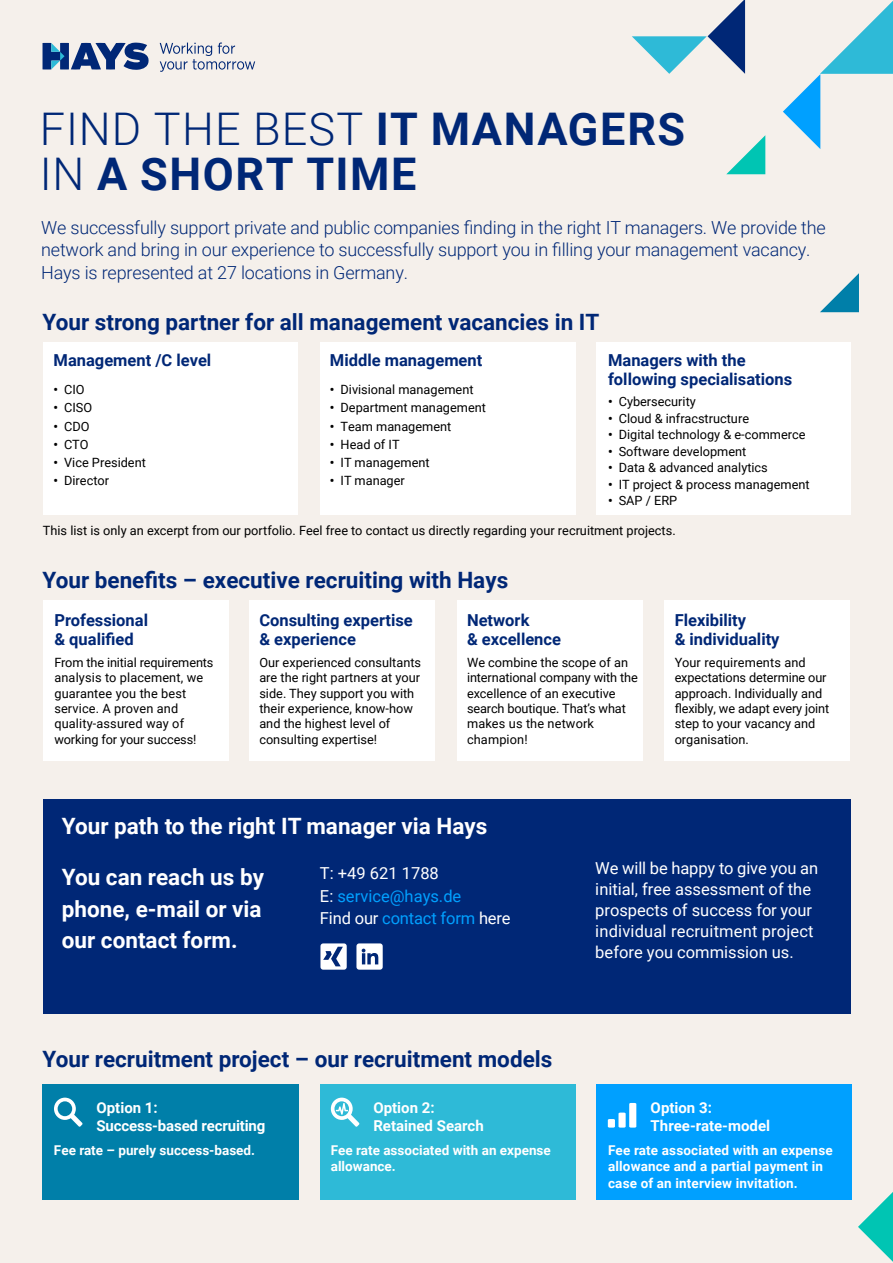
<style>
.page{position:relative;width:893px;height:1263px;background:#f5f0eb}
.page>*{position:absolute;margin:0;border:0;box-sizing:border-box;transform-origin:0 0}
.Main_title_medium_Ha{font:700 45px/45px "Roboto";letter-spacing:.035em;color:#002776}
.Bodycopy{font:700 22.5px "Roboto";color:#002776}
.Bodycopy-2{font:700 22.5px/31.5px "Roboto";color:#fff;text-align:justify}
.Bodycopy_White{font:300 18px/22.5px "Roboto";letter-spacing:-.01em;color:#002776}
.t1{font:700 16.5px/19.5px "Roboto";color:#002776}
.t2{font:16.5px/21px "Roboto";color:#fff}
.t3{font:16.5px "Roboto";color:#00a0ff}
.t4{font:700 15px/18px "Roboto";color:#fff}
.Bodycopy_8pt{font:700 13.5px/16.2px "Roboto";letter-spacing:.01em;color:#fff}
.Bodycopy_8pt-2{font:12.75px/15.3px "Roboto";color:#000}
.s1{font-weight:300}
.s2{font-weight:700}
.s3{color:#fff}
.s4{color:#00a0ff}
</style>
<div class="page">
<div style="left:43px;top:799px;width:807px;height:215px;background:#002776"></div>
<svg style="left:160px;top:43px;width:95px;height:29px"></svg>
<svg style="left:43px;top:43px;width:106px;height:27px"></svg>
<div style="left:596px;top:342px;width:255px;height:172px;background:#fff"></div>
<div style="left:320px;top:342px;width:255px;height:172px;background:#fff"></div>
<div style="left:43px;top:342px;width:255px;height:172px;background:#fff"></div>
<div style="left:320px;top:1084px;width:255px;height:115px;background:#2ebad7"></div>
<svg style="left:331px;top:1097px;width:28px;height:30px"></svg>
<div style="left:42px;top:1084px;width:257px;height:115px;background:#007fa9"></div>
<svg style="left:54px;top:1097px;width:29px;height:30px"></svg>
<div style="left:596px;top:1084px;width:255px;height:115px;background:#00a0ff"></div>
<svg style="left:608px;top:1103px;width:28px;height:24px"></svg>
<svg style="left:858px;top:1192px;width:35px;height:70px"></svg>
<svg style="left:783px;top:1px;width:110px;height:148px"></svg>
<svg style="left:632px;top:0;width:113px;height:74px"></svg>
<svg style="left:726px;top:135px;width:39px;height:39px"></svg>
<svg style="left:820px;top:273px;width:39px;height:39px"></svg>
<div style="left:43px;top:600px;width:186px;height:160px;background:#fff"></div>
<div style="left:249px;top:600px;width:186px;height:160px;background:#fff"></div>
<div style="left:457px;top:600px;width:186px;height:160px;background:#fff"></div>
<div style="left:664px;top:600px;width:186px;height:160px;background:#fff"></div>
<svg style="left:320px;top:943px;width:27px;height:27px"></svg>
<svg style="left:356px;top:943px;width:27px;height:27px"></svg>
<p class="Main_title_medium_Ha" style="left:40px;top:104px;width:647px"><span class="s1">FIND THE BEST</span> IT MANAGERS<br><span class="s1">IN</span> A SHORT TIME</p>
<p class="Bodycopy_White" style="left:41px;top:215px;width:786px">We successfully support private and public companies finding in the right IT managers. We provide the network and bring in our experience to successfully support you in filling your management vacancy.<br>Hays is represented at 27 locations in Germany.</p>
<p class="Bodycopy" style="left:43px;top:306px;width:558px">Your strong partner for all management vacancies in IT</p>
<p class="t1" style="left:54px;top:350px;width:159px">Management /C level</p>
<p class="t1" style="left:330px;top:350px;width:154px">Middle management</p>
<p class="Bodycopy_8pt-2" style="left:54px;top:382px;width:33px"><span class="s2">•</span> CIO</p>
<p class="Bodycopy_8pt-2" style="left:54px;top:400px;width:40px"><span class="s2">•</span> CISO</p>
<p class="Bodycopy_8pt-2" style="left:54px;top:418px;width:38px"><span class="s2">•</span> CDO</p>
<p class="Bodycopy_8pt-2" style="left:54px;top:436px;width:36px"><span class="s2">•</span> CTO</p>
<p class="Bodycopy_8pt-2" style="left:54px;top:454px;width:94px"><span class="s2">•</span> Vice President</p>
<p class="Bodycopy_8pt-2" style="left:54px;top:472px;width:57px"><span class="s2">•</span> Director</p>
<p class="Bodycopy_8pt-2" style="left:330px;top:382px;width:145px"><span class="s2">•</span> Divisional management</p>
<p class="Bodycopy_8pt-2" style="left:330px;top:400px;width:158px"><span class="s2">•</span> Department management</p>
<p class="Bodycopy_8pt-2" style="left:330px;top:418px;width:123px"><span class="s2">•</span> Team management</p>
<p class="Bodycopy_8pt-2" style="left:330px;top:436px;width:71px"><span class="s2">•</span> Head of IT</p>
<p class="Bodycopy_8pt-2" style="left:330px;top:454px;width:101px"><span class="s2">•</span> IT management</p>
<p class="Bodycopy_8pt-2" style="left:330px;top:472px;width:76px"><span class="s2">•</span> IT manager</p>
<p class="t1" style="left:608px;top:350px;width:186px;line-height:18.8px">Managers with the following specialisations</p>
<p class="Bodycopy_8pt-2" style="left:608px;top:394px;width:89px"><span class="s2">•</span> Cybersecurity</p>
<p class="Bodycopy_8pt-2" style="left:608px;top:410px;width:142px"><span class="s2">•</span> Cloud &amp; infracstructure</p>
<p class="Bodycopy_8pt-2" style="left:608px;top:427px;width:199px"><span class="s2">•</span> Digital technology &amp; e-commerce</p>
<p class="Bodycopy_8pt-2" style="left:608px;top:443px;width:140px"><span class="s2">•</span> Software development</p>
<p class="Bodycopy_8pt-2" style="left:608px;top:460px;width:161px"><span class="s2">•</span> Data &amp; advanced analytics</p>
<p class="Bodycopy_8pt-2" style="left:608px;top:476px;width:203px"><span class="s2">•</span> IT project &amp; process management</p>
<p class="Bodycopy_8pt-2" style="left:608px;top:493px;width:71px"><span class="s2">•</span> SAP / ERP</p>
<p class="Bodycopy_8pt-2" style="left:43px;top:522px;width:634px">This list is only an excerpt from our portfolio. Feel free to contact us directly regarding your recruitment projects.</p>
<p class="Bodycopy" style="left:43px;top:564px;width:467px">Your benefits – executive recruiting with Hays</p>
<p class="t1" style="left:54px;top:610px;width:95px">Professional &amp; qualified</p>
<p class="Bodycopy_8pt-2" style="left:54px;top:654px;width:161px">From the initial requirements analysis to placement, we guarantee you the best service. A proven and quality-assured way of working for your success!</p>
<p class="t1" style="left:259px;top:610px;width:155px">Consulting expertise &amp; experience</p>
<p class="Bodycopy_8pt-2" style="left:259px;top:654px;width:163px">Our experienced consultants are the right partners at your side. They support you with their experience, know-how and the highest level of consulting expertise!</p>
<p class="t1" style="left:467px;top:610px;width:96px">Network<br>&amp; excellence</p>
<p class="Bodycopy_8pt-2" style="left:467px;top:654px;width:172px">We combine the scope of an international company with the excellence of an executive search boutique. That’s what makes us the network champion!</p>
<p class="Bodycopy-2" style="left:62px;top:809px;width:427px">Your path to the right IT manager via Hays</p>
<p class="t1" style="left:675px;top:610px;width:106px">Flexibility<br>&amp; individuality</p>
<p class="Bodycopy_8pt-2" style="left:675px;top:654px;width:156px">Your requirements and expectations determine our approach. Individually and flexibly, we adapt every joint step to your vacancy and organisation.</p>
<p class="Bodycopy-2" style="left:62px;top:861px;width:204px">You can reach us by phone, e-mail or via our contact form.</p>
<p class="t2" style="left:320px;top:862px;width:120px">T: +49 621 1788</p>
<p class="t3" style="left:320px;top:884px;width:143px"><span class="s3">E:</span> service@hays.de</p>
<p class="t2" style="left:320px;top:907px;width:192px">Find our <span class="s4">contact form</span> here</p>
<p class="Bodycopy" style="left:43px;top:1044px;width:511px">Your recruitment project – our recruitment models</p>
<p class="t4" style="left:373px;top:1097px;width:112px">Option 2:<br>Retained Search</p>
<p class="Bodycopy_8pt" style="left:331px;top:1142px;width:221px">Fee rate associated with an expense allowance.</p>
<p class="t4" style="left:97px;top:1097px;width:170px">Option 1:<br>Success-based recruiting</p>
<p class="Bodycopy_8pt" style="left:54px;top:1142px;width:203px">Fee rate – purely success-based.</p>
<p class="t2" style="left:595px;top:856px;width:224px">We will be happy to give you an initial, free assessment of the prospects of success for your individual recruitment project before you commission us.</p>
<p class="t4" style="left:651px;top:1097px;width:121px">Option 3:<br>Three-rate-model</p>
<p class="Bodycopy_8pt" style="left:608px;top:1142px;width:226px">Fee rate associated with an expense allowance and a partial payment in case of an interview invitation.</p>
</div>
